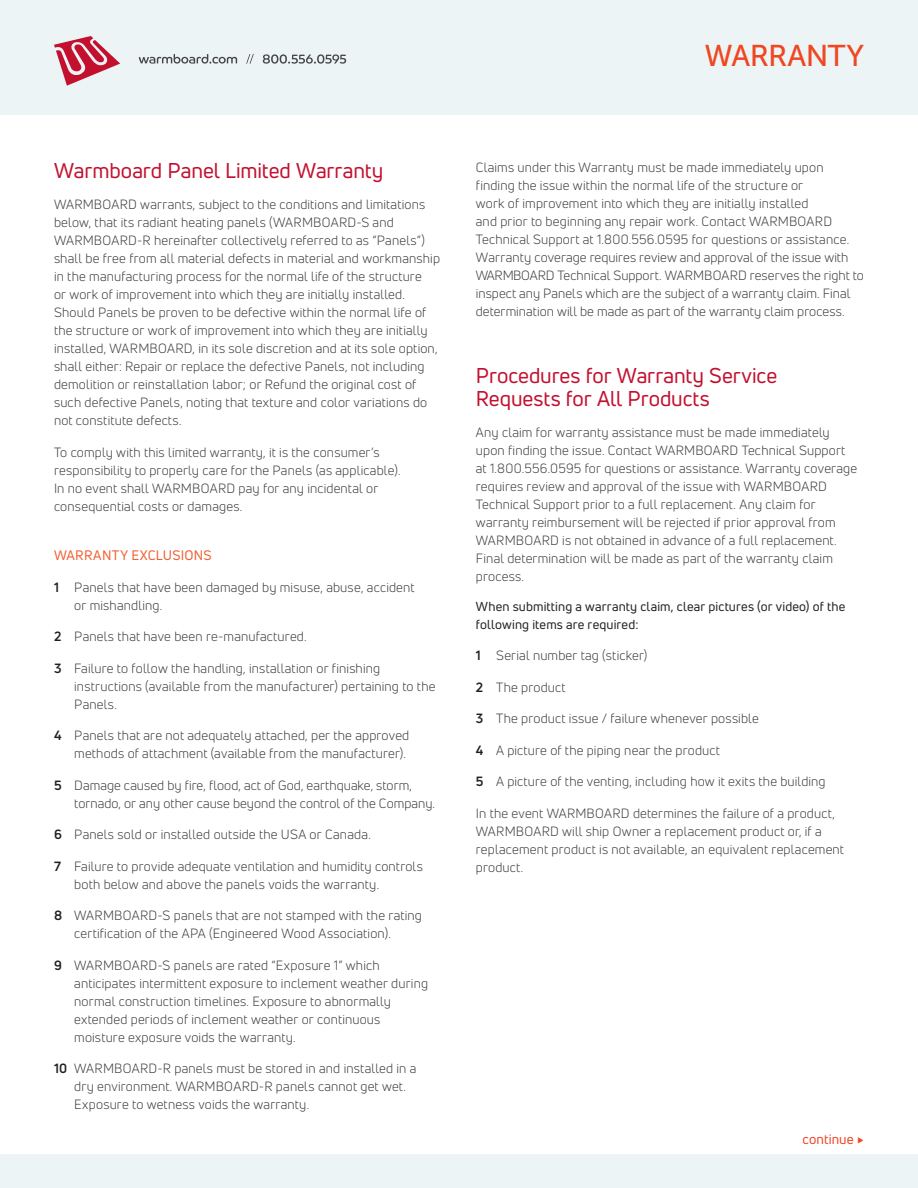
<style>
.page{position:relative;width:918px;height:1188px;background:#fff}
.page>*{position:absolute;margin:0;border:0;box-sizing:border-box;transform-origin:0 0}
.t1{font:30px "Museo Sans 500";letter-spacing:-.02em;color:#ef4722}
.Body{font:21px/22.5px "Uni Neue";color:#c3102f}
.Body-2{font:13.5px "Uni Neue";letter-spacing:.015em;color:#f15f32}
.t2{font:13.5px "Uni Neue";letter-spacing:.01em;color:#ef4722}
.Body-3{font:13.2px/18px "Uni Neue";letter-spacing:.01em;color:#383839}
.Body-4{font:12.75px/18px "Uni Neue";letter-spacing:.015em;color:#231f20}
.s1{font-weight:700;color:#231f20}
</style>
<div class="page">
<div style="left:0;top:1154px;width:918px;height:34px;background:#edf4f6"></div>
<div style="left:0;top:0;width:918px;height:115px;background:#edf4f6"></div>
<svg style="left:139px;top:54px;width:98px;height:10px"></svg>
<svg style="left:246px;top:54px;width:8px;height:10px"></svg>
<svg style="left:263px;top:54px;width:83px;height:10px"></svg>
<svg style="left:54px;top:36px;width:66px;height:50px"></svg>
<p class="t1" style="left:705px;top:39px;width:161px">WARRANTY</p>
<p class="Body" style="left:54px;top:159px;width:331px">Warmboard Panel Limited Warranty</p>
<p class="Body-3" style="left:54px;top:195px;width:388px">WARMBOARD warrants, subject to the conditions and limitations below, that its radiant heating panels (WARMBOARD-S and WARMBOARD-R hereinafter collectively referred to as “Panels”) shall be free from all material defects in material and workmanship in the manufacturing process for the normal life of the structure<br>or work of improvement into which they are initially installed.<br>Should Panels be proven to be defective within the normal life of the structure or work of improvement into which they are initially installed, WARMBOARD, in its sole discretion and at its sole option, shall either: Repair or replace the defective Panels, not including demolition or reinstallation labor; or Refund the original cost of such defective Panels, noting that texture and color variations do not constitute defects.</p>
<p class="Body-3" style="left:54px;top:443px;width:348px">To comply with this limited warranty, it is the consumer’s responsibility to properly care for the Panels (as applicable).<br>In no event shall WARMBOARD pay for any incidental or consequential costs or damages.</p>
<p class="Body-2" style="left:54px;top:547px;width:159px">WARRANTY EXCLUSIONS</p>
<p class="Body-3" style="left:74px;top:578px;width:342px;text-indent:-20px"><span class="s1">1</span> Panels that have been damaged by misuse, abuse, accident or mishandling.</p>
<p class="Body-3" style="left:54px;top:627px;width:254px"><span class="s1">2</span> Panels that have been re-manufactured.</p>
<p class="Body-3" style="left:74px;top:659px;width:363px;text-indent:-20px"><span class="s1">3</span> Failure to follow the handling, installation or finishing instructions (available from the manufacturer) pertaining to the<br>Panels.</p>
<p class="Body-3" style="left:54px;top:726px;width:357px;text-align:right"><span class="s1">4</span> Panels that are not adequately attached, per the approved methods of attachment (available from the manufacturer).</p>
<p class="Body-3" style="left:74px;top:776px;width:362px;text-indent:-20px"><span class="s1">5</span> Damage caused by fire, flood, act of God, earthquake, storm, tornado, or any other cause beyond the control of the Company.</p>
<p class="Body-3" style="left:54px;top:825px;width:318px"><span class="s1">6</span> Panels sold or installed outside the USA or Canada.</p>
<p class="Body-3" style="left:74px;top:857px;width:350px;text-indent:-20px"><span class="s1">7</span> Failure to provide adequate ventilation and humidity controls both below and above the panels voids the warranty.</p>
<p class="Body-3" style="left:74px;top:906px;width:349px;text-indent:-20px"><span class="s1">8</span> WARMBOARD-S panels that are not stamped with the rating certification of the APA (Engineered Wood Association).</p>
<p class="Body-3" style="left:74px;top:956px;width:355px;text-indent:-20px"><span class="s1">9</span> WARMBOARD-S panels are rated “Exposure 1” which anticipates intermittent exposure to inclement weather during normal construction timelines. Exposure to abnormally extended periods of inclement weather or continuous moisture exposure voids the warranty.</p>
<p class="Body-3" style="left:74px;top:1059px;width:344px;text-indent:-20px"><span class="s1">10</span> WARMBOARD-R panels must be stored in and installed in a dry environment. WARMBOARD-R panels cannot get wet.<br>Exposure to wetness voids the warranty.</p>
<p class="Body-3" style="left:476px;top:158px;width:390px">Claims under this Warranty must be made immediately upon finding the issue within the normal life of the structure or<br>work of improvement into which they are initially installed<br>and prior to beginning any repair work. Contact WARMBOARD Technical Support at 1.800.556.0595 for questions or assistance.<br>Warranty coverage requires review and approval of the issue with WARMBOARD Technical Support. WARMBOARD reserves the right to inspect any Panels which are the subject of a warranty claim. Final determination will be made as part of the warranty claim process.</p>
<p class="Body" style="left:476px;top:364px;width:303px">Procedures for Warranty Service<br>Requests for All Products</p>
<p class="Body-3" style="left:476px;top:424px;width:383px">Any claim for warranty assistance must be made immediately upon finding the issue. Contact WARMBOARD Technical Support at 1.800.556.0595 for questions or assistance. Warranty coverage requires review and approval of the issue with WARMBOARD Technical Support prior to a full replacement. Any claim for warranty reimbursement will be rejected if prior approval from WARMBOARD is not obtained in advance of a full replacement.<br>Final determination will be made as part of the warranty claim process.</p>
<p class="Body-4" style="left:476px;top:597px;width:371px">When submitting a warranty claim, clear pictures (or video) of the following items are required:</p>
<p class="Body-3" style="left:476px;top:646px;width:173px"><span class="s1">1</span> Serial number tag (sticker)</p>
<p class="Body-3" style="left:476px;top:678px;width:91px"><span class="s1">2</span> The product</p>
<p class="Body-3" style="left:476px;top:709px;width:284px"><span class="s1">3</span> The product issue / failure whenever possible</p>
<p class="Body-3" style="left:476px;top:741px;width:246px"><span class="s1">4</span> A picture of the piping near the product</p>
<p class="Body-3" style="left:476px;top:772px;width:351px"><span class="s1">5</span> A picture of the venting, including how it exits the building</p>
<p class="Body-3" style="left:476px;top:804px;width:370px">In the event WARMBOARD determines the failure of a product, WARMBOARD will ship Owner a replacement product or, if a replacement product is not available, an equivalent replacement product.</p>
<p class="t2" style="left:803px;top:1131px;width:63px">continue ◆</p>
</div>
